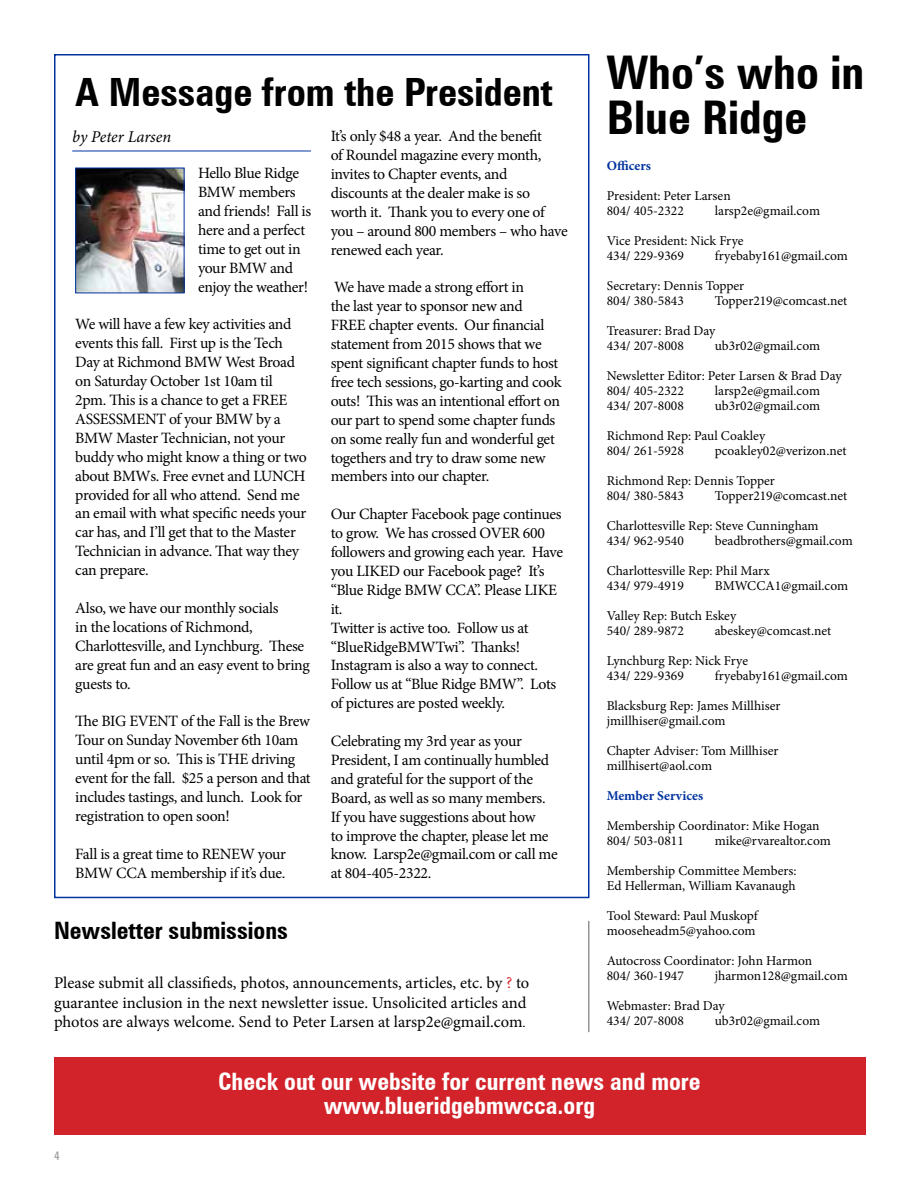
<style>
.page{position:relative;width:918px;height:1188px;background:#fff}
.page>*{position:absolute;margin:0;border:0;box-sizing:border-box;transform-origin:0 0}
.t1{font:700 condensed 46.5px/45px "Zurich BT";color:#000}
.t2{font:700 condensed 39px "Zurich BT";color:#000}
.t3{font:700 condensed 24px/24px "Zurich BT";color:#fff;text-align:center}
.t4{font:700 condensed 24px "Zurich BT";color:#000}
.t5{font:16.5px/19.8px "Minion Pro";letter-spacing:-.005em;color:#000}
.t6{font:italic 16.5px "Minion Pro";letter-spacing:-.005em;color:#000}
.t7{font:15.75px/18.9px "Minion Pro";letter-spacing:-.025em;color:#000}
.t8{font:13.5px/15px "Minion Pro";color:#000}
.t9{font:700 13.5px "Minion Pro";color:#0033a0}
.t10{font:condensed 12px "Zurich BT";color:#939598}
.s1{color:#d2232a}
.s2{font-size:13.5px}
</style>
<div class="page">
<hr style="left:72px;top:151px;width:239px;height:1px;background:#0033a0">
<img style="left:77px;top:170px;width:105px;height:121px">
<div style="left:75px;top:168px;width:109px;height:125px;border:1px solid #0033a0"></div>
<div style="left:54px;top:1057px;width:811px;height:78px;background:#d2232a"></div>
<hr style="left:588px;top:921px;width:2px;height:111px;background:#939598">
<h2 class="t2" style="left:75px;top:68px;width:479px">A Message from the President</h2>
<p class="t7" style="left:331px;top:127px;width:238px">It’s only $48 a year. And the benefit<br>of Roundel magazine every month, invites to Chapter events, and discounts at the dealer make is so worth it. Thank you to every one of you – around 800 members – who have renewed each year.</p>
<p class="t7" style="left:331px;top:278px;width:232px">We have made a strong effort in<br>the last year to sponsor new and FREE chapter events. Our financial statement from 2015 shows that we spent significant chapter funds to host free tech sessions, go-karting and cook outs! This was an intentional effort on our part to spend some chapter funds on some really fun and wonderful get togethers and try to draw some new members into our chapter.</p>
<p class="t7" style="left:331px;top:505px;width:234px">Our Chapter Facebook page continues to grow. We has crossed OVER 600 followers and growing each year. Have you LIKED our Facebook page? It’s “Blue Ridge BMW CCA”. Please LIKE it.<br>Twitter is active too. Follow us at “BlueRidgeBMWTwi”. Thanks!<br>Instagram is also a way to connect.<br>Follow us at “Blue Ridge BMW”. Lots of pictures are posted weekly.</p>
<p class="t7" style="left:331px;top:732px;width:229px">Celebrating my 3rd year as your<br>President, I am continually humbled and grateful for the support of the<br>Board, as well as so many members.<br>If you have suggestions about how<br>to improve the chapter, please let me know. Larsp2e@gmail.com or call me at 804-405-2322.</p>
<p class="t6" style="left:72px;top:125px;width:101px">by Peter Larsen</p>
<p class="t7" style="left:198px;top:164px;width:115px">Hello Blue Ridge<br>BMW members and friends! Fall is here and a perfect time to get out in your BMW and enjoy the weather!</p>
<p class="t7" style="left:75px;top:315px;width:233px">We will have a few key activities and events this fall. First up is the Tech<br>Day at Richmond BMW West Broad on Saturday October 1st 10am til<br>2pm. This is a chance to get a FREE<br>ASSESSMENT of your BMW by a<br>BMW Master Technician, not your buddy who might know a thing or two about BMWs. Free evnet and LUNCH provided for all who attend. Send me an email with what specific needs your car has, and I’ll get that to the Master<br>Technician in advance. That way they can prepare.</p>
<p class="t7" style="left:75px;top:599px;width:236px">Also, we have our monthly socials<br>in the locations of Richmond,<br>Charlottesville, and Lynchburg. These are great fun and an easy event to bring guests to.</p>
<p class="t7" style="left:75px;top:712px;width:237px">The BIG EVENT of the Fall is the Brew Tour on Sunday November 6th 10am until 4pm or so. This is THE driving event for the fall. $25 a person and that includes tastings, and lunch. Look for registration to open soon!</p>
<p class="t7" style="left:75px;top:844px;width:212px">Fall is a great time to RENEW your<br>BMW CCA membership if it’s due.</p>
<h3 class="t4" style="left:54px;top:916px;width:235px">Newsletter submissions</h3>
<p class="t5" style="left:54px;top:973px;width:477px">Please submit all classifieds, photos, announcements, articles, etc. by <span class="s1">?</span> to guarantee inclusion in the next newsletter issue. Unsolicited articles and photos are always welcome. Send to Peter Larsen at larsp2e@gmail.com<span class="s2">.</span></p>
<h1 class="t1" style="left:607px;top:50px;width:259px">Who’s who in<br>Blue Ridge</h1>
<p class="t9" style="left:607px;top:157px;width:46px">Officers</p>
<p class="t8" style="left:607px;top:189px;width:126px">President: Peter Larsen<br>804/ 405-2322</p>
<p class="t8" style="left:715px;top:204px;width:107px">larsp2e@gmail.com</p>
<p class="t8" style="left:607px;top:234px;width:138px">Vice President: Nick Frye<br>434/ 229-9369</p>
<p class="t8" style="left:715px;top:249px;width:135px">fryebaby161@gmail.com</p>
<p class="t8" style="left:607px;top:279px;width:139px">Secretary: Dennis Topper<br>804/ 380-5843</p>
<p class="t8" style="left:715px;top:294px;width:134px">Topper219@comcast.net</p>
<p class="t8" style="left:607px;top:324px;width:110px">Treasurer: Brad Day<br>434/ 207-8008</p>
<p class="t8" style="left:715px;top:339px;width:107px">ub3r02@gmail.com</p>
<p class="t8" style="left:607px;top:369px;width:236px">Newsletter Editor: Peter Larsen &amp; Brad Day<br>804/ 405-2322</p>
<p class="t8" style="left:715px;top:384px;width:107px">larsp2e@gmail.com</p>
<p class="t8" style="left:607px;top:399px;width:79px">434/ 207-8008</p>
<p class="t8" style="left:715px;top:399px;width:107px">ub3r02@gmail.com</p>
<p class="t8" style="left:607px;top:429px;width:160px">Richmond Rep: Paul Coakley<br>804/ 261-5928</p>
<p class="t8" style="left:715px;top:444px;width:133px">pcoakley02@verizon.net</p>
<p class="t8" style="left:607px;top:474px;width:170px">Richmond Rep: Dennis Topper<br>804/ 380-5843</p>
<p class="t8" style="left:715px;top:489px;width:134px">Topper219@comcast.net</p>
<p class="t8" style="left:607px;top:519px;width:213px">Charlottesville Rep: Steve Cunningham<br>434/ 962-9540</p>
<p class="t8" style="left:715px;top:534px;width:139px">beadbrothers@gmail.com</p>
<p class="t8" style="left:607px;top:564px;width:165px">Charlottesville Rep: Phil Marx<br>434/ 979-4919</p>
<p class="t8" style="left:715px;top:579px;width:135px">BMWCCA1@gmail.com</p>
<p class="t8" style="left:607px;top:609px;width:131px">Valley Rep: Butch Eskey<br>540/ 289-9872</p>
<p class="t8" style="left:715px;top:624px;width:118px">abeskey@comcast.net</p>
<p class="t8" style="left:607px;top:654px;width:143px">Lynchburg Rep: Nick Frye<br>434/ 229-9369</p>
<p class="t8" style="left:715px;top:669px;width:135px">fryebaby161@gmail.com</p>
<p class="t8" style="left:607px;top:699px;width:175px">Blacksburg Rep: James Millhiser jmillhiser@gmail.com</p>
<p class="t8" style="left:607px;top:744px;width:173px">Chapter Adviser: Tom Millhiser millhisert@aol.com</p>
<p class="t9" style="left:607px;top:786px;width:98px">Member Services</p>
<p class="t8" style="left:607px;top:819px;width:214px">Membership Coordinator: Mike Hogan<br>804/ 503-0811</p>
<p class="t8" style="left:715px;top:834px;width:118px">mike@rvarealtor.com</p>
<p class="t8" style="left:607px;top:864px;width:191px">Membership Committee Members:<br>Ed Hellerman, William Kavanaugh</p>
<p class="t8" style="left:607px;top:909px;width:153px">Tool Steward: Paul Muskopf mooseheadm5@yahoo.com</p>
<p class="t8" style="left:607px;top:954px;width:207px">Autocross Coordinator: John Harmon<br>804/ 360-1947</p>
<p class="t8" style="left:715px;top:969px;width:135px">jharmon128@gmail.com</p>
<p class="t8" style="left:607px;top:998px;width:120px">Webmaster: Brad Day<br>434/ 207-8008</p>
<p class="t8" style="left:715px;top:1013px;width:107px">ub3r02@gmail.com</p>
<p class="t10" style="left:54px;top:1148px;width:7px">4</p>
<h3 class="t3" style="left:218px;top:1070px;width:484px">Check out our website for current news and more www.blueridgebmwcca.org</h3>
</div>
